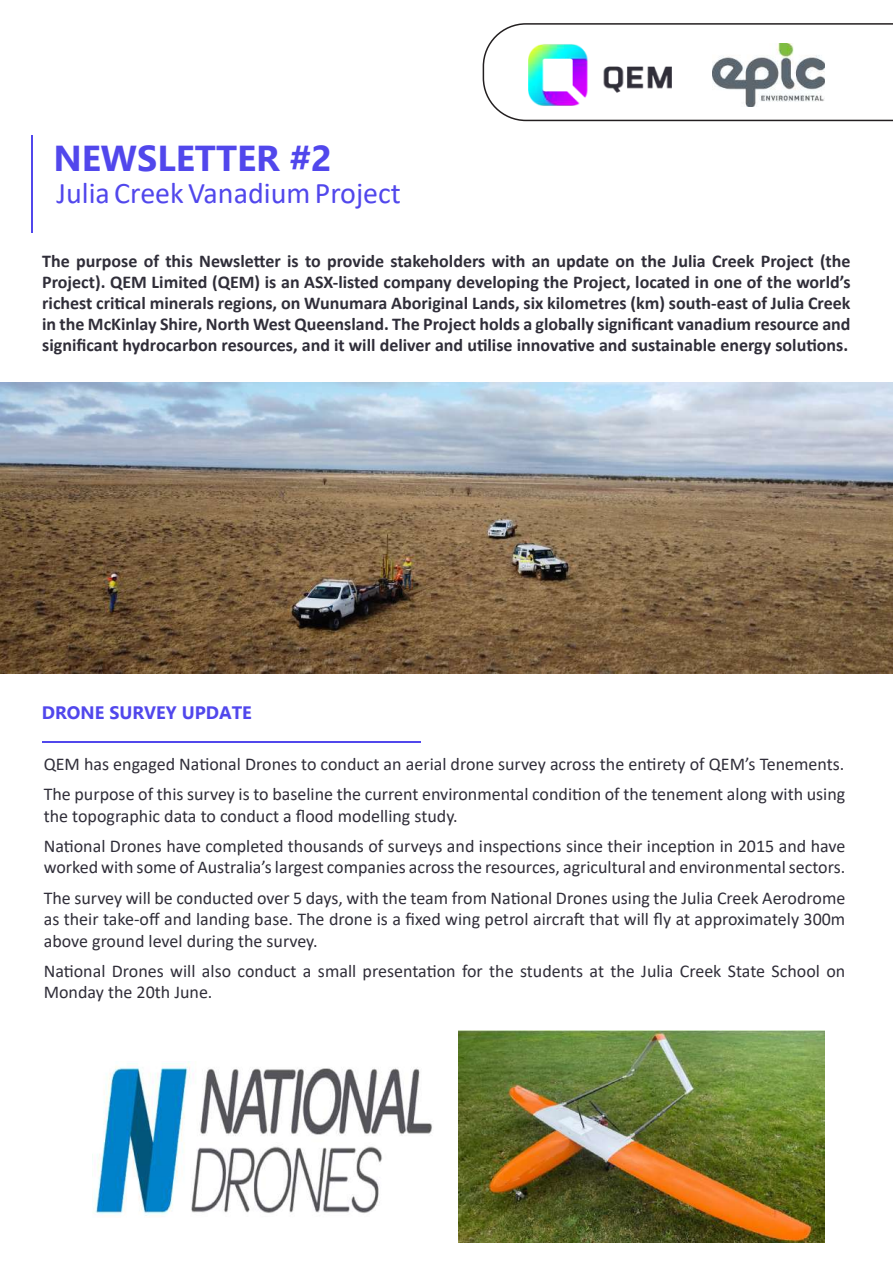
<style>
.page{position:relative;width:893px;height:1263px;background:#fff}
.page>*{position:absolute;margin:0;border:0;box-sizing:border-box;transform-origin:0 0}
.t1{font:700 36px "Gadugi";color:#5147ec}
.t2{font:30px "Calibri";color:#5147ec}
.t3{font:18px/30.2px "Calibri";color:#302e39}
.t4{font:700 18px/21px "Calibri";color:#302e39;text-align:justify}
.t5{font:700 18px "Gadugi";color:#5147ec}
</style>
<div class="page">
<svg style="left:483px;top:23px;width:410px;height:98px"></svg>
<img style="left:529px;top:43px;width:142px;height:63px">
<img style="left:713px;top:44px;width:112px;height:62px">
<hr style="left:43px;top:742px;width:378px;height:1px;background:#5147ec">
<img style="left:459px;top:1030px;width:366px;height:212px">
<img style="left:94px;top:1063px;width:338px;height:153px">
<img style="left:0;top:382px;width:893px;height:291px">
<hr style="left:31px;top:136px;width:2px;height:97px;background:#5147ec">
<h1 class="t1" style="left:53px;top:137px;width:280px">NEWSLETTER #2</h1>
<h2 class="t2" style="left:56px;top:172px;width:346px">Julia Creek Vanadium Project</h2>
<p class="t4" style="left:42px;top:251px;width:810px">The purpose of this Newsletter is to provide stakeholders with an update on the Julia Creek Project (the Project). QEM Limited (QEM) is an ASX-listed company developing the Project, located in one of the world’s richest critical minerals regions, on Wunumara Aboriginal Lands, six kilometres (km) south-east of Julia Creek in the McKinlay Shire, North West Queensland. The Project holds a globally significant vanadium resource and significant hydrocarbon resources, and it will deliver and utilise innovative and sustainable energy solutions.</p>
<p class="t5" style="left:42px;top:702px;width:211px">DRONE SURVEY UPDATE</p>
<p class="t3" style="left:44px;top:748px;width:803px">QEM has engaged National Drones to conduct an aerial drone survey across the entirety of QEM’s Tenements.<br>The purpose of this survey is to baseline the current environmental condition of the tenement along with using</p>
<p class="t3" style="left:44px;top:800px;width:803px">the topographic data to conduct a flood modelling study.<br>National Drones have completed thousands of surveys and inspections since their inception in 2015 and have</p>
<p class="t3" style="left:44px;top:852px;width:803px">worked with some of Australia’s largest companies across the resources, agricultural and environmental sectors.<br>The survey will be conducted over 5 days, with the team from National Drones using the Julia Creek Aerodrome</p>
<p class="t3" style="left:44px;top:908px;width:803px;line-height:21.6px">as their take-off and landing base. The drone is a fixed wing petrol aircraft that will fly at approximately 300m above ground level during the survey.</p>
<p class="t3" style="left:44px;top:959px;width:803px;line-height:21.6px">National Drones will also conduct a small presentation for the students at the Julia Creek State School on<br>Monday the 20th June.</p>
</div>
